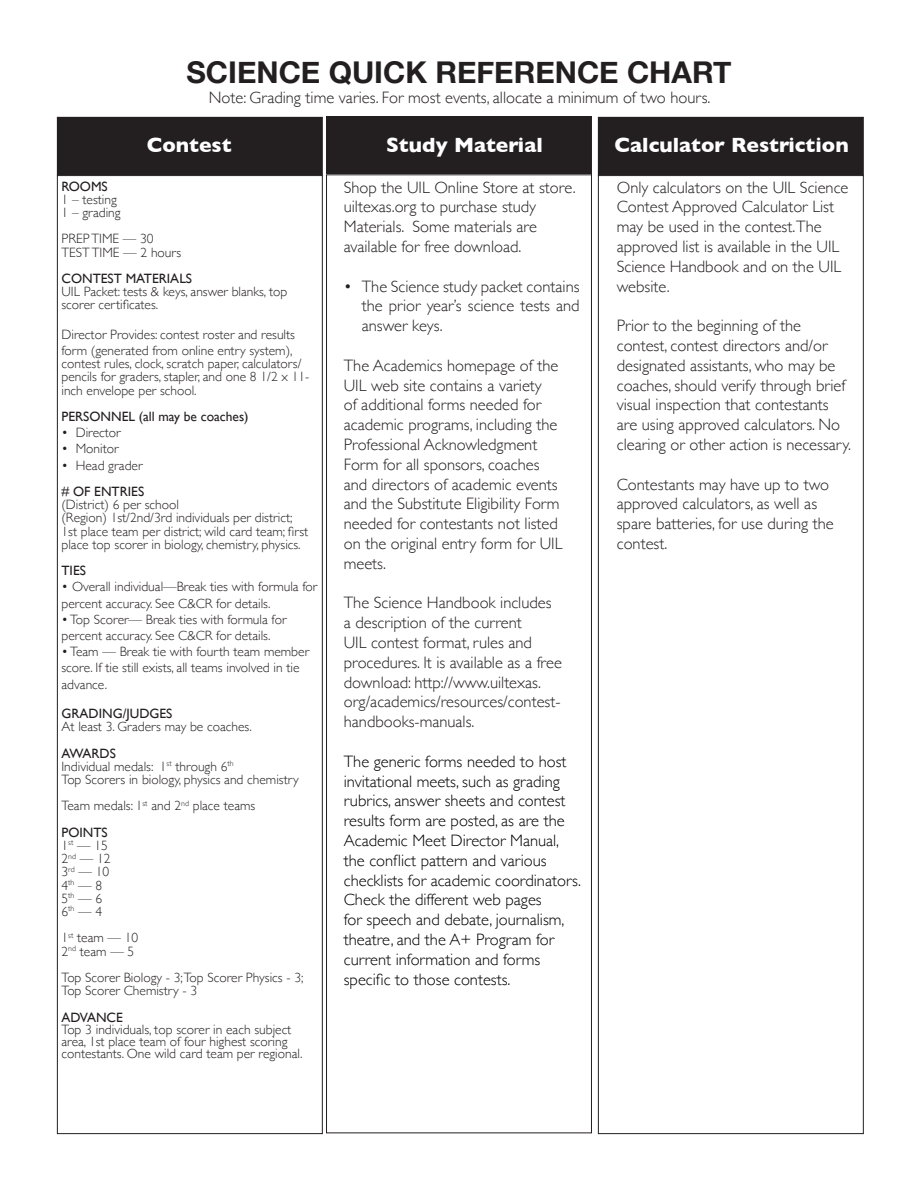
<style>
.page{position:relative;width:918px;height:1188px;background:#fff}
.page>*{position:absolute;margin:0;border:0;box-sizing:border-box;transform-origin:0 0}
.t1{font:700 30px "Helvetica Neue";color:#231f20}
.t2{font:700 21px "Gill Sans";color:#fff}
.bullet_body_copy{font:300 16.5px/19.8px "Gill Sans";color:#231f20}
.t3{font:300 16.5px/19.8px "Gill Sans";color:#000}
.t4{font:300 13.5px/13.2px "Gill Sans";color:#231f20}
.t5{font:13.5px "Gill Sans";color:#231f20}
</style>
<div class="page">
<div style="left:57px;top:117px;width:265px;height:58px;background:#231f20"></div>
<div style="left:327px;top:117px;width:264px;height:57px;background:#231f20"></div>
<div style="left:326px;top:116px;width:266px;height:59px;border:1px solid #231f20"></div>
<div style="left:598px;top:117px;width:265px;height:58px;background:#231f20"></div>
<p class="t1" style="left:186px;top:49px;width:547px">SCIENCE QUICK REFERENCE CHART</p>
<p class="bullet_body_copy" style="left:209px;top:87px;width:503px">Note: Grading time varies. For most events, allocate a minimum of two hours.</p>
<p class="t2" style="left:147px;top:128px;width:86px">Contest</p>
<p class="t2" style="left:386px;top:128px;width:158px">Study Material</p>
<p class="t2" style="left:615px;top:128px;width:236px">Calculator Restriction</p>
<p class="t5" style="left:62px;top:178px;width:48px">ROOMS</p>
<p class="t4" style="left:62px;top:192px;width:57px">1 – testing</p>
<p class="t4" style="left:62px;top:205px;width:61px">1 – grading</p>
<p class="t4" style="left:62px;top:232px;width:94px">PREP TIME — 30</p>
<p class="t4" style="left:62px;top:245px;width:121px">TEST TIME — 2 hours</p>
<p class="t5" style="left:62px;top:270px;width:132px">CONTEST MATERIALS</p>
<p class="t4" style="left:62px;top:284px;width:227px">UIL Packet: tests &amp; keys, answer blanks, top scorer certificates.</p>
<p class="t4" style="left:62px;top:326px;width:235px;line-height:16.2px">Director Provides: contest roster and results form (generated from online entry system),</p>
<p class="t4" style="left:62px;top:356px;width:249px">contest rules, clock, scratch paper, calculators/ pencils for graders, stapler, and one 8 1/2 x 11- inch envelope per school.</p>
<p class="t5" style="left:62px;top:408px;width:189px">PERSONNEL (all may be coaches)</p>
<p class="t4" style="left:62px;top:425px;width:61px">• Director</p>
<p class="t4" style="left:62px;top:442px;width:59px">• Monitor</p>
<p class="t4" style="left:62px;top:458px;width:83px">• Head grader</p>
<p class="t5" style="left:62px;top:483px;width:84px"># OF ENTRIES</p>
<p class="t4" style="left:62px;top:497px;width:119px">(District) 6 per school</p>
<p class="t4" style="left:62px;top:511px;width:248px">(Region) 1st/2nd/3rd individuals per district;<br>1st place team per district; wild card team; first place top scorer in biology, chemistry, physics.</p>
<p class="t5" style="left:62px;top:563px;width:26px">TIES</p>
<p class="t4" style="left:62px;top:578px;width:257px;line-height:16.2px">• Overall individual—Break ties with formula for percent accuracy. See C&amp;CR for details.</p>
<p class="t4" style="left:62px;top:611px;width:226px;line-height:16.2px">• Top Scorer— Break ties with formula for percent accuracy. See C&amp;CR for details.</p>
<p class="t4" style="left:62px;top:643px;width:249px;line-height:16.2px">• Team — Break tie with fourth team member score. If tie still exists, all teams involved in tie advance.</p>
<p class="t5" style="left:62px;top:705px;width:112px">GRADING/JUDGES</p>
<p class="t4" style="left:62px;top:719px;width:192px">At least 3. Graders may be coaches.</p>
<p class="t5" style="left:62px;top:745px;width:56px">AWARDS</p>
<p class="t4" style="left:62px;top:759px;width:174px">Individual medals: 1<sup>st</sup> through 6<sup>th</sup></p>
<p class="t4" style="left:62px;top:772px;width:239px">Top Scorers in biology, physics and chemistry</p>
<p class="t4" style="left:62px;top:799px;width:195px">Team medals: 1<sup>st</sup> and 2<sup>nd</sup> place teams</p>
<p class="t5" style="left:62px;top:824px;width:48px">POINTS</p>
<p class="t4" style="left:62px;top:838px;width:48px">1<sup>st</sup> — 15</p>
<p class="t4" style="left:62px;top:851px;width:51px">2<sup>nd</sup> — 12</p>
<p class="t4" style="left:62px;top:865px;width:49px">3<sup>rd</sup> — 10</p>
<p class="t4" style="left:62px;top:878px;width:42px">4<sup>th</sup> — 8</p>
<p class="t4" style="left:62px;top:891px;width:42px">5<sup>th</sup> — 6</p>
<p class="t4" style="left:62px;top:904px;width:42px">6<sup>th</sup> — 4</p>
<p class="t4" style="left:62px;top:931px;width:78px">1<sup>st</sup> team — 10</p>
<p class="t4" style="left:62px;top:944px;width:74px">2<sup>nd</sup> team — 5</p>
<p class="t4" style="left:62px;top:970px;width:243px">Top Scorer Biology - 3;Top Scorer Physics - 3;<br>Top Scorer Chemistry - 3</p>
<p class="t5" style="left:62px;top:1009px;width:63px">ADVANCE</p>
<p class="t4" style="left:62px;top:1022px;width:242px;line-height:12px">Top 3 individuals, top scorer in each subject area, 1st place team of four highest scoring contestants. One wild card team per regional.</p>
<p class="bullet_body_copy" style="left:344px;top:177px;width:233px">Shop the UIL Online Store at store. uiltexas.org to purchase study<br>Materials. Some materials are available for free download.</p>
<p class="bullet_body_copy" style="left:362px;top:276px;width:219px;text-align:justify;text-indent:-18px">• The Science study packet contains the prior year’s science tests and answer keys.</p>
<p class="bullet_body_copy" style="left:344px;top:355px;width:220px">The Academics homepage of the<br>UIL web site contains a variety<br>of additional forms needed for academic programs, including the<br>Professional Acknowledgment<br>Form for all sponsors, coaches and directors of academic events and the Substitute Eligibility Form needed for contestants not listed on the original entry form for UIL meets.</p>
<p class="bullet_body_copy" style="left:344px;top:592px;width:220px">The Science Handbook includes a description of the current<br>UIL contest format, rules and procedures. It is available as a free download: http://www.uiltexas. org/academics/resources/contest&shy;handbooks-manuals.</p>
<p class="t3" style="left:344px;top:751px;width:239px">The generic forms needed to host invitational meets, such as grading rubrics, answer sheets and contest results form are posted, as are the Academic Meet Director Manual, the conflict pattern and various checklists for academic coordinators.<br>Check the different web pages<br>for speech and debate, journalism, theatre, and the A+ Program for current information and forms specific to those contests.</p>
<p class="bullet_body_copy" style="left:617px;top:177px;width:233px">Only calculators on the UIL Science<br>Contest Approved Calculator List may be used in the contest.The approved list is available in the UIL<br>Science Handbook and on the UIL website.</p>
<p class="bullet_body_copy" style="left:617px;top:315px;width:236px">Prior to the beginning of the contest, contest directors and/or designated assistants, who may be coaches, should verify through brief visual inspection that contestants are using approved calculators. No clearing or other action is necessary.</p>
<p class="bullet_body_copy" style="left:617px;top:474px;width:218px">Contestants may have up to two approved calculators, as well as spare batteries, for use during the contest.</p>
</div>
